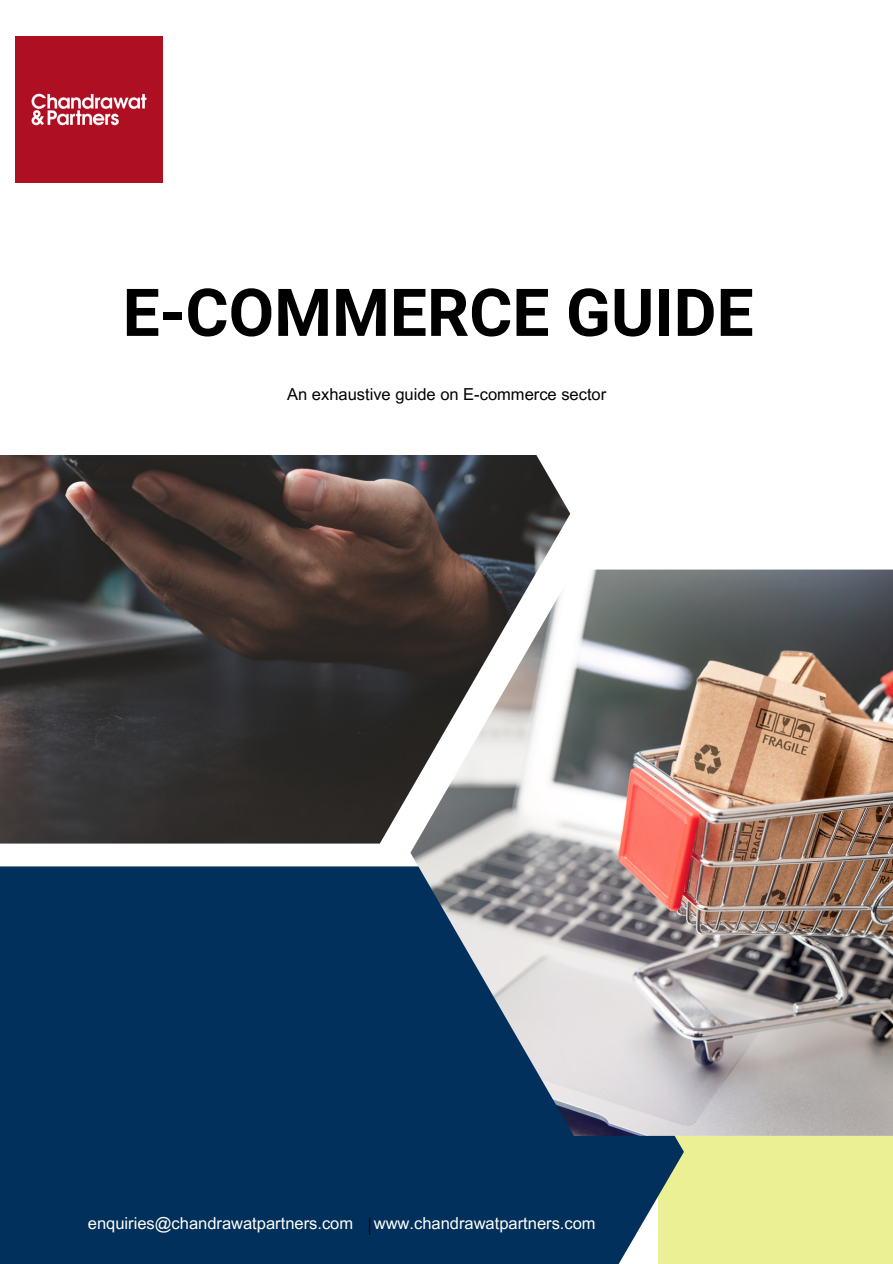
<style>
.page{position:relative;width:893px;height:1264px;background:#fff}
.page>*{position:absolute;margin:0;border:0;box-sizing:border-box;transform-origin:0 0}
.t1{font:700 66px "Roboto";color:#000}
.t2{font:18px "Glacial Indifference";color:#000}
.t3{font:16.5px "Arial MT Pro";color:#fffef7}
.t4{font:16.5px "Arial MT Pro";color:#000}
</style>
<div class="page">
<img style="left:0;top:455px;width:570px;height:388px">
<div style="left:658px;top:1135px;width:234px;height:128px;background:#ebf094"></div>
<div style="left:0;top:866px;width:683px;height:397px;background:#00305b"></div>
<img style="left:410px;top:569px;width:482px;height:566px">
<img style="left:16px;top:36px;width:146px;height:146px">
<h1 class="t1" style="left:123px;top:275px;width:632px">E-COMMERCE GUIDE</h1>
<p class="t4" style="left:287px;top:387px;width:320px">An exhaustive guide on E-commerce sector</p>
<p class="t3" style="left:88px;top:1216px;width:267px">enquiries@chandrawatpartners.com</p>
<p class="t2" style="left:367px;top:1213px;width:7px">|</p>
<p class="t3" style="left:374px;top:1216px;width:223px">www.chandrawatpartners.com</p>
</div>
